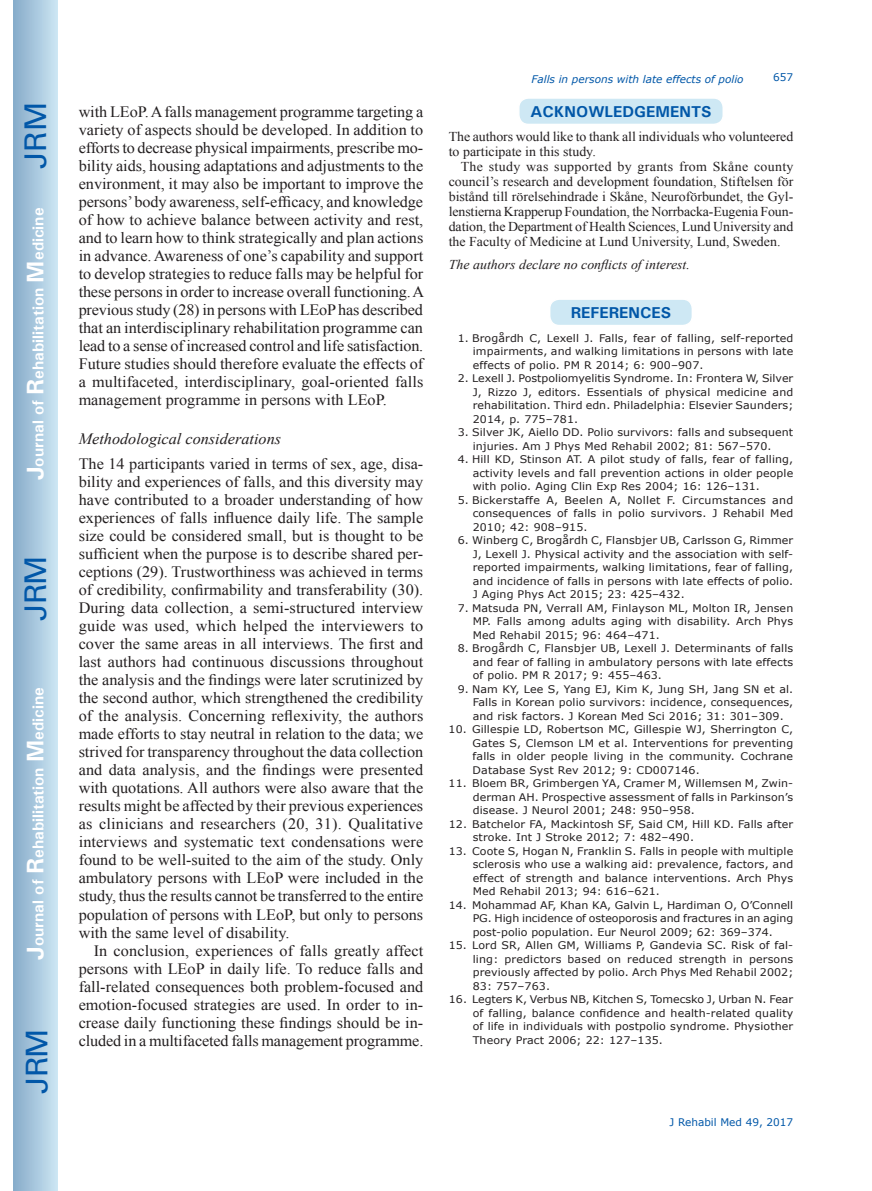
<style>
.page{position:relative;width:872px;height:1191px;background:#fff}
.page>*{position:absolute;margin:0;border:0;box-sizing:border-box;transform-origin:0 0}
.t1{font:30px "Univers";letter-spacing:-.03em;color:#0157a8}
.t2{font:15.75px/18px "Times New Roman";color:#231f20;text-align:justify}
.t3{font:700 15.75px "Univers";color:#fff}
.t4{font:italic 15.75px "Times New Roman";color:#231f20}
.t5{font:700 15.75px "Univers";color:#0157a8}
.t6{font:13.5px/15px "Times New Roman";color:#231f20}
.t7{font:italic 13.5px "Times New Roman";color:#231f20}
.t8{font:10.5px/13.5px "Verdana";letter-spacing:.01em;color:#231f20;text-align:justify;scale:1.05 1}
.t9{font:italic 10.5px "Verdana";color:#0157a8}
.t10{font:10.5px "Verdana";color:#0157a8}
.s1{font-size:24px}
</style>
<div class="page">
<div style="left:14px;top:0;width:43px;height:1191px;background:linear-gradient(to right,#88acca,#cbe5f2)"></div>
<div style="left:549px;top:299px;width:143px;height:26px;background:#cee8f4;border-radius:10px"></div>
<div style="left:549px;top:298px;width:144px;height:28px;border:2px solid #fff;border-radius:10px"></div>
<div style="left:519px;top:98px;width:204px;height:26px;background:#cee8f4;border-radius:10px"></div>
<div style="left:518px;top:97px;width:206px;height:28px;border:2px solid #fff;border-radius:10px"></div>
<h1 class="t1" style="left:18px;top:169px;width:68px;rotate:-90deg">JRM</h1>
<h2 class="t3" style="left:28px;top:480px;width:274px;rotate:-90deg"><span class="s1">J</span>ournal of <span class="s1">R</span>ehabilitation <span class="s1">M</span>edicine</h2>
<h1 class="t1" style="left:18px;top:620px;width:67px;rotate:-90deg">JRM</h1>
<h2 class="t3" style="left:28px;top:959px;width:274px;rotate:-90deg"><span class="s1">J</span>ournal of <span class="s1">R</span>ehabilitation <span class="s1">M</span>edicine</h2>
<h1 class="t1" style="left:19px;top:1093px;width:67px;rotate:-90deg">JRM</h1>
<p class="t2" style="left:79px;top:103px;width:347px">with LEoP. A falls management programme targeting a variety of aspects should be developed. In addition to efforts to decrease physical impairments, prescribe mo&shy;bility aids, housing adaptations and adjustments to the environment, it may also be important to improve the persons’ body awareness, self-efficacy, and knowledge of how to achieve balance between activity and rest, and to learn how to think strategically and plan actions in advance. Awareness of one’s capability and support to develop strategies to reduce falls may be helpful for these persons in order to increase overall functioning. A previous study (28) in persons with LEoP has described that an interdisciplinary rehabilitation programme can lead to a sense of increased control and life satisfaction.<br>Future studies should therefore evaluate the effects of a multifaceted, interdisciplinary, goal-oriented falls management programme in persons with LEoP.</p>
<h2 class="t4" style="left:79px;top:428px;width:204px">Methodological considerations</h2>
<p class="t2" style="left:79px;top:455px;width:346px">The 14 participants varied in terms of sex, age, disa&shy;bility and experiences of falls, and this diversity may have contributed to a broader understanding of how experiences of falls influence daily life. The sample size could be considered small, but is thought to be sufficient when the purpose is to describe shared per&shy;ceptions (29). Trustworthiness was achieved in terms of credibility, confirmability and transferability (30).<br>During data collection, a semi-structured interview guide was used, which helped the interviewers to cover the same areas in all interviews. The first and last authors had continuous discussions throughout the analysis and the findings were later scrutinized by the second author, which strengthened the credibility of the analysis. Concerning reflexivity, the authors made efforts to stay neutral in relation to the data; we strived for transparency throughout the data collection and data analysis, and the findings were presented with quotations. All authors were also aware that the results might be affected by their previous experiences as clinicians and researchers (20, 31). Qualitative interviews and systematic text condensations were found to be well-suited to the aim of the study. Only ambulatory persons with LEoP were included in the study, thus the results cannot be transferred to the entire population of persons with LEoP, but only to persons with the same level of disability.</p>
<p class="t2" style="left:79px;top:941px;width:346px;text-indent:15px">In conclusion, experiences of falls greatly affect persons with LEoP in daily life. To reduce falls and fall-related consequences both problem-focused and emotion-focused strategies are used. In order to in&shy;crease daily functioning these findings should be in&shy;cluded in a multifaceted falls management programme.</p>
<p class="t9" style="left:531px;top:72px;width:214px">Falls in persons with late effects of polio</p>
<p class="t10" style="left:773px;top:70px;width:22px">657</p>
<h2 class="t5" style="left:530px;top:102px;width:183px">ACKNOWLEDGEMENTS</h2>
<p class="t6" style="left:449px;top:129px;width:346px">The authors would like to thank all individuals who volunteered to participate in this study.</p>
<p class="t6" style="left:449px;top:159px;width:346px;text-align:justify;text-indent:12px">The study was supported by grants from Skåne county council’s research and development foundation, Stiftelsen för bistånd till rörelsehindrade i Skåne, Neuroförbundet, the Gyl&shy;lenstierna Krapperup Foundation, the Norrbacka-Eugenia Foun&shy;dation, the Department of Health Sciences, Lund University and the Faculty of Medicine at Lund University, Lund, Sweden.</p>
<p class="t7" style="left:449px;top:255px;width:243px">The authors declare no conflicts of interest.</p>
<h2 class="t5" style="left:571px;top:302px;width:102px">REFERENCES</h2>
<p class="t8" style="left:473px;top:331px;width:307px;text-indent:-15px">1. Brogårdh C, Lexell J. Falls, fear of falling, self-reported impairments, and walking limitations in persons with late effects of polio. PM R 2014; 6: 900–907.</p>
<p class="t8" style="left:473px;top:371px;width:307px;text-indent:-15px">2. Lexell J. Postpoliomyelitis Syndrome. In: Frontera W, Silver J, Rizzo J, editors. Essentials of physical medicine and rehabilitation. Third edn. Philadelphia: Elsevier Saunders; 2014, p. 775–781.</p>
<p class="t8" style="left:473px;top:425px;width:307px;text-indent:-15px">3. Silver JK, Aiello DD. Polio survivors: falls and subsequent injuries. Am J Phys Med Rehabil 2002; 81: 567–570.</p>
<p class="t8" style="left:473px;top:452px;width:307px;text-indent:-15px">4. Hill KD, Stinson AT. A pilot study of falls, fear of falling, activity levels and fall prevention actions in older people with polio. Aging Clin Exp Res 2004; 16: 126–131.</p>
<p class="t8" style="left:473px;top:493px;width:307px;text-indent:-15px">5. Bickerstaffe A, Beelen A, Nollet F. Circumstances and consequences of falls in polio survivors. J Rehabil Med 2010; 42: 908–915.</p>
<p class="t8" style="left:473px;top:533px;width:307px;text-indent:-15px">6. Winberg C, Brogårdh C, Flansbjer UB, Carlsson G, Rimmer J, Lexell J. Physical activity and the association with self&shy;reported impairments, walking limitations, fear of falling, and incidence of falls in persons with late effects of polio.<br>J Aging Phys Act 2015; 23: 425–432.</p>
<p class="t8" style="left:473px;top:601px;width:307px;text-indent:-15px">7. Matsuda PN, Verrall AM, Finlayson ML, Molton IR, Jensen MP. Falls among adults aging with disability. Arch Phys Med Rehabil 2015; 96: 464–471.</p>
<p class="t8" style="left:472px;top:641px;width:307px;text-indent:-15px">8. Brogårdh C, Flansbjer UB, Lexell J. Determinants of falls and fear of falling in ambulatory persons with late effects of polio. PM R 2017; 9: 455–463.</p>
<p class="t8" style="left:472px;top:682px;width:307px;text-indent:-15px">9. Nam KY, Lee S, Yang EJ, Kim K, Jung SH, Jang SN et al.<br>Falls in Korean polio survivors: incidence, consequences, and risk factors. J Korean Med Sci 2016; 31: 301–309.</p>
<p class="t8" style="left:472px;top:722px;width:307px;text-indent:-24px">10. Gillespie LD, Robertson MC, Gillespie WJ, Sherrington C, Gates S, Clemson LM et al. Interventions for preventing falls in older people living in the community. Cochrane Database Syst Rev 2012; 9: CD007146.</p>
<p class="t8" style="left:473px;top:776px;width:307px;text-indent:-24px">11. Bloem BR, Grimbergen YA, Cramer M, Willemsen M, Zwin&shy;derman AH. Prospective assessment of falls in Parkinson’s disease. J Neurol 2001; 248: 950–958.</p>
<p class="t8" style="left:473px;top:817px;width:307px;text-indent:-24px">12. Batchelor FA, Mackintosh SF, Said CM, Hill KD. Falls after stroke. Int J Stroke 2012; 7: 482–490.</p>
<p class="t8" style="left:473px;top:844px;width:307px;text-indent:-24px">13. Coote S, Hogan N, Franklin S. Falls in people with multiple sclerosis who use a walking aid: prevalence, factors, and effect of strength and balance interventions. Arch Phys Med Rehabil 2013; 94: 616–621.</p>
<p class="t8" style="left:473px;top:898px;width:307px;text-indent:-24px">14. Mohammad AF, Khan KA, Galvin L, Hardiman O, O’Connell PG. High incidence of osteoporosis and fractures in an aging post-polio population. Eur Neurol 2009; 62: 369–374.</p>
<p class="t8" style="left:473px;top:938px;width:307px;text-indent:-24px">15. Lord SR, Allen GM, Williams P, Gandevia SC. Risk of fal&shy;ling: predictors based on reduced strength in persons previously affected by polio. Arch Phys Med Rehabil 2002; 83: 757–763.</p>
<p class="t8" style="left:473px;top:992px;width:307px;text-indent:-24px">16. Legters K, Verbus NB, Kitchen S, Tomecsko J, Urban N. Fear of falling, balance confidence and health-related quality of life in individuals with postpolio syndrome. Physiother Theory Pract 2006; 22: 127–135.</p>
<p class="t10" style="left:669px;top:1114px;width:125px">J Rehabil Med 49, 2017</p>
</div>
